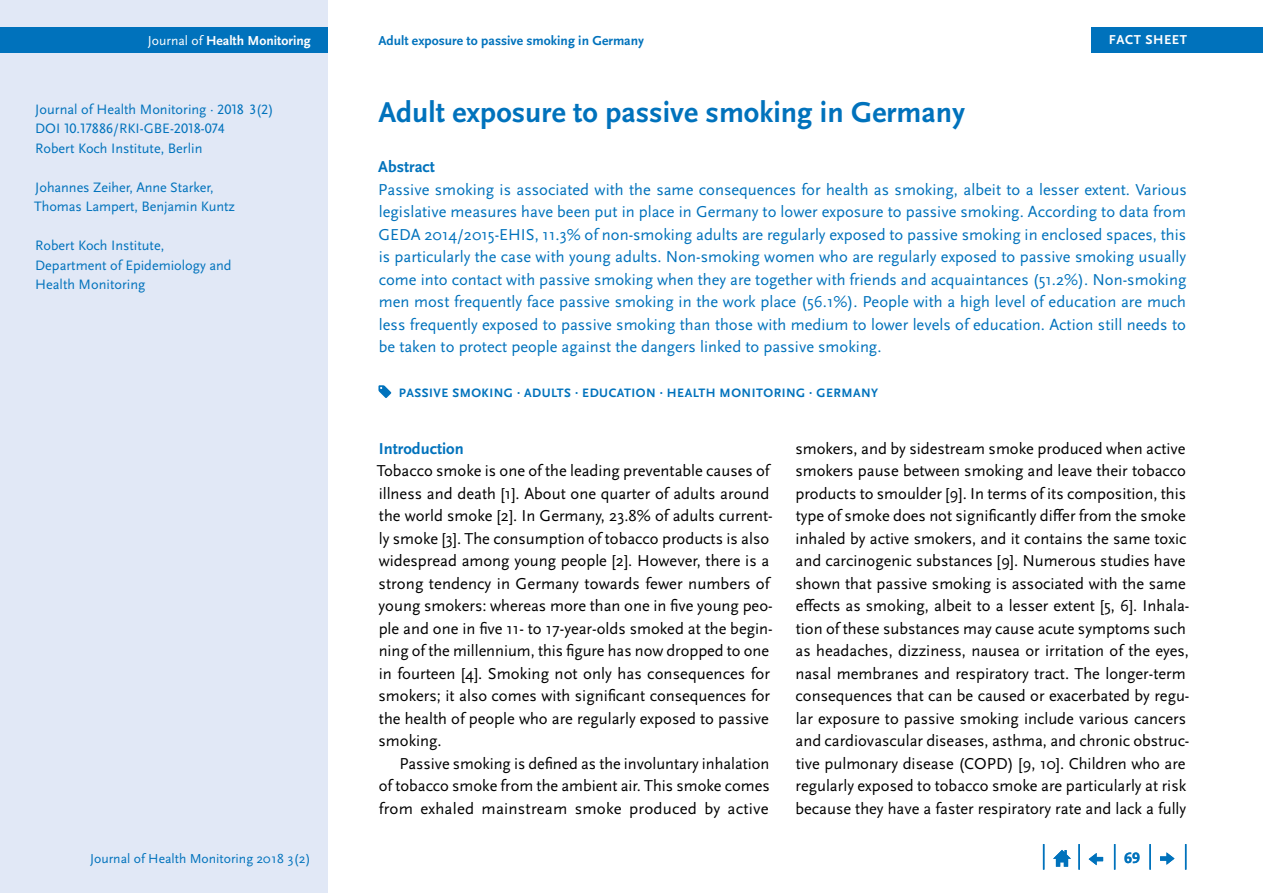
<style>
.page{position:relative;width:1263px;height:893px;background:#fff}
.page>*{position:absolute;margin:0;border:0;box-sizing:border-box;transform-origin:0 0}
.t1{font:700 30px "Scala Sans Pro";color:#0072bc}
.Copy_Einzug{font:16.5px/22.5px "Scala Sans Pro";color:#000;text-align:justify}
.Abstract{font:16.5px/22.5px "Scala Sans Pro";color:#0072bc;text-align:justify}
.Copy{font:16.5px/22.5px "Scala Sans Pro";color:#000}
.t2{font:700 16.5px "Scala Sans Pro";color:#0072bc}
.t3{font:700 15.75px "Scala Sans Pro";color:#0072bc}
.Box_Text{font:14.25px/19.5px "Scala Sans Pro";color:#0072bc}
.t4{font:700 13.65px "Scala Sans Pro";color:#0072bc}
.t5{font:13.65px "Scala Sans Pro";color:#0072bc}
.t6{font:700 13.65px "Scala Sans Pro";color:#fff}
.t7{font:700 13.5px "Scala Sans Pro";letter-spacing:.04em;color:#fff}
.t8{font:700 12.75px "Scala Sans Pro";letter-spacing:.04em;color:#0072bc}
.s1{font-weight:400}
</style>
<div class="page">
<div style="left:0;top:0;width:327px;height:893px;background:#e1e8f6"></div>
<div style="left:1091px;top:28px;width:172px;height:25px;background:#0072bc"></div>
<div style="left:0;top:28px;width:327px;height:25px;background:#0072bc"></div>
<svg style="left:1185px;top:844px;width:1px;height:26px"></svg>
<hr style="left:1149px;top:844px;width:2px;height:26px;background:#0072bc">
<svg style="left:1114px;top:844px;width:1px;height:26px"></svg>
<hr style="left:1078px;top:844px;width:2px;height:26px;background:#0072bc">
<svg style="left:1043px;top:844px;width:1px;height:26px"></svg>
<svg style="left:1053px;top:850px;width:18px;height:17px"></svg>
<svg style="left:1089px;top:853px;width:14px;height:12px"></svg>
<svg style="left:1160px;top:852px;width:14px;height:13px"></svg>
<svg style="left:378px;top:385px;width:13px;height:13px"></svg>
<p class="t6" style="left:148px;top:33px;width:164px"><span class="s1">Journal of</span> Health Monitoring</p>
<p class="t7" style="left:1109px;top:32px;width:80px">FACT SHEET</p>
<p class="t4" style="left:378px;top:33px;width:267px">Adult exposure to passive smoking in Germany</p>
<p class="Box_Text" style="left:35px;top:99px;width:240px">Journal of Health Monitoring · 2018 3(2)<br>DOI 10.17886/RKI-GBE-2018-074</p>
<p class="Box_Text" style="left:35px;top:138px;width:169px">Robert Koch Institute, Berlin</p>
<p class="Box_Text" style="left:35px;top:177px;width:180px">Johannes Zeiher, Anne Starker,</p>
<p class="Box_Text" style="left:34px;top:197px;width:202px">Thomas Lampert, Benjamin Kuntz</p>
<p class="Box_Text" style="left:35px;top:236px;width:198px">Robert Koch Institute,<br>Department of Epidemiology and<br>Health Monitoring</p>
<h1 class="t1" style="left:378px;top:95px;width:588px">Adult exposure to passive smoking in Germany</h1>
<h2 class="t2" style="left:378px;top:157px;width:58px">Abstract</h2>
<p class="Abstract" style="left:378px;top:178px;width:810px">Passive smoking is associated with the same consequences for health as smoking, albeit to a lesser extent. Various legislative measures have been put in place in Germany to lower exposure to passive smoking. According to data from GEDA 2014/2015-EHIS, 11.3% of non-smoking adults are regularly exposed to passive smoking in enclosed spaces, this is particularly the case with young adults. Non-smoking women who are regularly exposed to passive smoking usually come into contact with passive smoking when they are together with friends and acquaintances (51.2%). Non-smoking men most frequently face passive smoking in the work place (56.1%). People with a high level of education are much less frequently exposed to passive smoking than those with medium to lower levels of education. Action still needs to be taken to protect people against the dangers linked to passive smoking.</p>
<p class="t8" style="left:399px;top:386px;width:481px">PASSIVE SMOKING · ADULTS · EDUCATION · HEALTH MONITORING · GERMANY</p>
<h2 class="t2" style="left:379px;top:438px;width:86px">Introduction</h2>
<p class="Copy" style="left:377px;top:459px;width:397px">Tobacco smoke is one of the leading preventable causes of illness and death [1]. About one quarter of adults around the world smoke [2]. In Germany, 23.8% of adults current&shy;ly smoke [3]. The consumption of tobacco products is also widespread among young people [2]. However, there is a strong tendency in Germany towards fewer numbers of young smokers: whereas more than one in five young peo&shy;ple and one in five 11- to 17-year-olds smoked at the begin&shy;ning of the millennium, this figure has now dropped to one in fourteen [4]. Smoking not only has consequences for smokers; it also comes with significant consequences for the health of people who are regularly exposed to passive smoking.</p>
<p class="Copy_Einzug" style="left:379px;top:752px;width:392px;text-indent:21px">Passive smoking is defined as the involuntary inhalation of tobacco smoke from the ambient air. This smoke comes from exhaled mainstream smoke produced by active</p>
<p class="Copy_Einzug" style="left:795px;top:437px;width:396px;text-align:left">smokers, and by sidestream smoke produced when active smokers pause between smoking and leave their tobacco products to smoulder [9]. In terms of its composition, this type of smoke does not significantly differ from the smoke inhaled by active smokers, and it contains the same toxic and carcinogenic substances [9]. Numerous studies have shown that passive smoking is associated with the same effects as smoking, albeit to a lesser extent [5, 6]. Inhala&shy;tion of these substances may cause acute symptoms such as headaches, dizziness, nausea or irritation of the eyes, nasal membranes and respiratory tract. The longer-term consequences that can be caused or exacerbated by regu&shy;lar exposure to passive smoking include various cancers and cardiovascular diseases, asthma, and chronic obstruc&shy;tive pulmonary disease (COPD) [9, 10]. Children who are regularly exposed to tobacco smoke are particularly at risk because they have a faster respiratory rate and lack a fully</p>
<p class="t5" style="left:90px;top:850px;width:222px">Journal of Health Monitoring 2018 3(2)</p>
<p class="t3" style="left:1124px;top:849px;width:17px">69</p>
</div>
